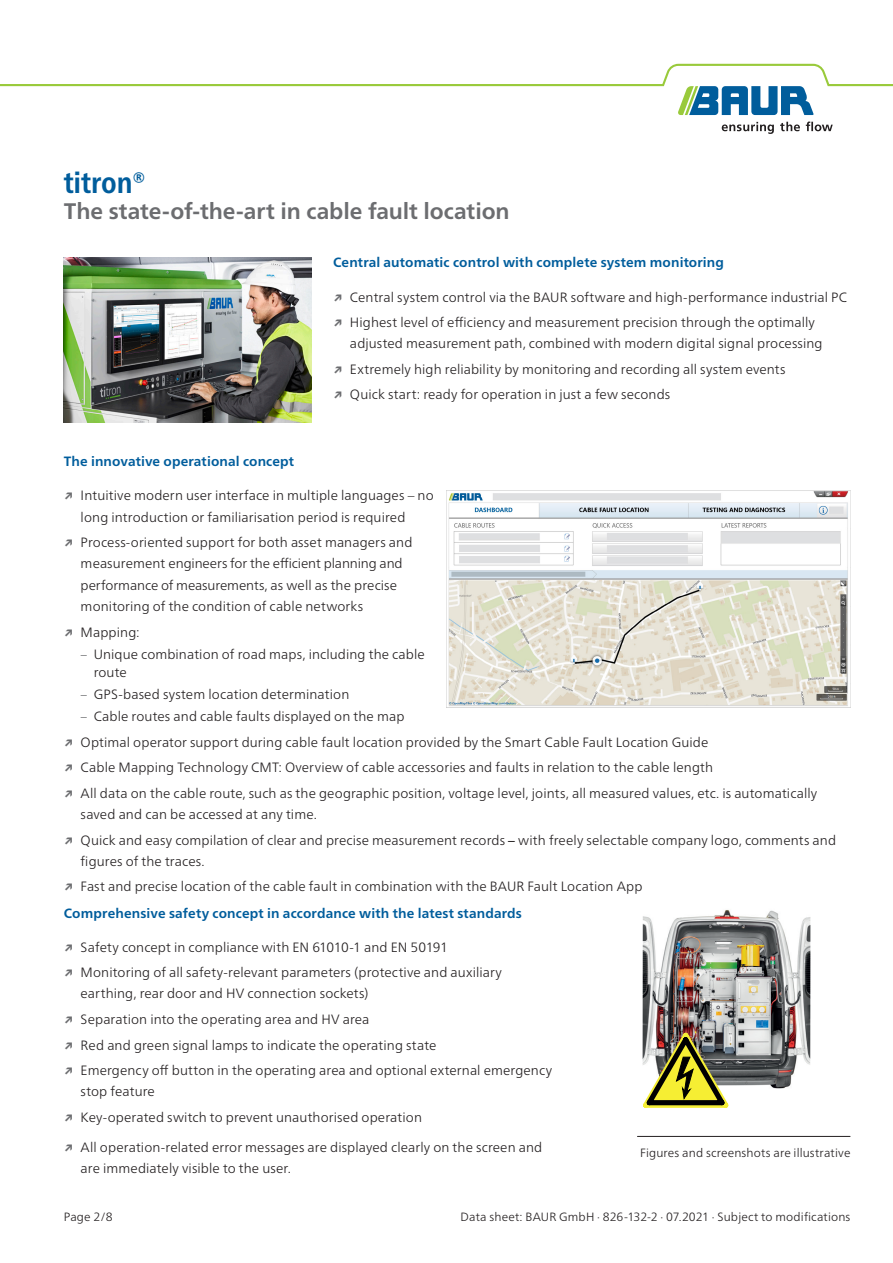
<style>
.page{position:relative;width:893px;height:1263px;background:#fff}
.page>*{position:absolute;margin:0;border:0;box-sizing:border-box;transform-origin:0 0}
.DB_-_Titel_Produktna{font:700 condensed 30px "Frutiger Neue LTW1 G";letter-spacing:-.005em;color:#005d9c}
.DB_-_Aufzählung_USP{font:700 22.5px "Frutiger Neue LTW1 G";letter-spacing:-.005em;color:#6c6d70}
.t1{font:300 13.5px/21.3px "Frutiger Neue LTW1 G";letter-spacing:.005em;color:#231f20}
.DB_-_Condensed_Übers{font:700 13.5px "Frutiger Neue LTW1 G";letter-spacing:.01em;color:#005d9c}
.DB_-_Fußnote_rechtsb{font:300 12px "Frutiger Neue LTW1 G";letter-spacing:.01em;color:#231f20}
.s1{font-weight:700;color:#6c6d70}
.s2{font-stretch:condensed;color:#6c6d70}
.s3{font-weight:400;font-stretch:condensed}
</style>
<div class="page">
<svg style="left:722px;top:122px;width:52px;height:12px"></svg>
<svg style="left:780px;top:122px;width:20px;height:9px"></svg>
<svg style="left:806px;top:122px;width:27px;height:9px"></svg>
<svg style="left:0;top:64px;width:893px;height:51px"></svg>
<img style="left:64px;top:257px;width:248px;height:165px">
<hr style="left:637px;top:1136px;width:213px;height:1px;background:#231f20">
<img style="left:642px;top:910px;width:168px;height:179px">
<img style="left:642px;top:1028px;width:91px;height:80px">
<img style="left:446px;top:490px;width:404px;height:217px">
<p class="DB_-_Titel_Produktna" style="left:64px;top:160px;width:84px">titron®</p>
<p class="DB_-_Aufzählung_USP" style="left:64px;top:195px;width:447px">The state-of-the-art in cable fault location</p>
<p class="DB_-_Condensed_Übers" style="left:333px;top:253px;width:392px">Central automatic control with complete system monitoring</p>
<p class="t1" style="left:333px;top:285px;width:516px"><span class="s1">↗</span> Central system control via the BAUR software and high-performance industrial PC</p>
<p class="t1" style="left:350px;top:311px;width:474px;text-indent:-17px"><span class="s1">↗</span> Highest level of efficiency and measurement precision through the optimally adjusted measurement path, combined with modern digital signal processing</p>
<p class="t1" style="left:333px;top:357px;width:454px"><span class="s1">↗</span> Extremely high reliability by monitoring and recording all system events</p>
<p class="t1" style="left:333px;top:383px;width:339px"><span class="s1">↗</span> Quick start: ready for operation in just a few seconds</p>
<p class="DB_-_Condensed_Übers" style="left:64px;top:452px;width:232px">The innovative operational concept</p>
<p class="t1" style="left:81px;top:484px;width:355px;text-indent:-17px"><span class="s1">↗</span> Intuitive modern user interface in multiple languages – no long introduction or familiarisation period is required</p>
<p class="t1" style="left:81px;top:531px;width:333px;text-indent:-17px"><span class="s1">↗</span> Process-oriented support for both asset managers and measurement engineers for the efficient planning and performance of measurements, as well as the precise monitoring of the condition of cable networks</p>
<p class="t1" style="left:64px;top:620px;width:78px"><span class="s1">↗</span> Mapping:</p>
<p class="t1" style="left:94px;top:644px;width:333px;line-height:18px;text-indent:-13px"><span class="s2">–</span> Unique combination of road maps, including the cable route</p>
<p class="t1" style="left:81px;top:683px;width:270px"><span class="s2">–</span> GPS-based system location determination</p>
<p class="t1" style="left:81px;top:705px;width:325px"><span class="s2">–</span> Cable routes and cable faults displayed on the map</p>
<p class="t1" style="left:64px;top:730px;width:646px"><span class="s1">↗</span> Optimal operator support during cable fault location provided by the Smart Cable Fault Location Guide</p>
<p class="t1" style="left:64px;top:756px;width:651px"><span class="s1">↗</span> Cable Mapping Technology CMT: Overview of cable accessories and faults in relation to the cable length</p>
<p class="t1" style="left:81px;top:781px;width:738px;text-indent:-17px"><span class="s1">↗</span> All data on the cable route, such as the geographic position, voltage level, joints, all measured values, etc. is automatically saved and can be accessed at any time.</p>
<p class="t1" style="left:81px;top:828px;width:757px;text-indent:-17px"><span class="s1">↗</span> Quick and easy compilation of clear and precise measurement records <span class="s3">–</span> with freely selectable company logo, comments and figures of the traces.</p>
<p class="t1" style="left:64px;top:875px;width:580px"><span class="s1">↗</span> Fast and precise location of the cable fault in combination with the BAUR Fault Location App</p>
<p class="DB_-_Condensed_Übers" style="left:64px;top:903px;width:460px">Comprehensive safety concept in accordance with the latest standards</p>
<p class="t1" style="left:64px;top:935px;width:386px"><span class="s1">↗</span> Safety concept in compliance with EN 61010-1 and EN 50191</p>
<p class="t1" style="left:81px;top:961px;width:423px;text-indent:-17px"><span class="s1">↗</span> Monitoring of all safety-relevant parameters (protective and auxiliary earthing, rear door and HV connection sockets)</p>
<p class="t1" style="left:64px;top:1008px;width:307px"><span class="s1">↗</span> Separation into the operating area and HV area</p>
<p class="t1" style="left:64px;top:1033px;width:374px"><span class="s1">↗</span> Red and green signal lamps to indicate the operating state</p>
<p class="t1" style="left:81px;top:1059px;width:473px;text-indent:-17px"><span class="s1">↗</span> Emergency off button in the operating area and optional external emergency stop feature</p>
<p class="t1" style="left:64px;top:1105px;width:360px"><span class="s1">↗</span> Key-operated switch to prevent unauthorised operation</p>
<p class="t1" style="left:81px;top:1135px;width:463px;text-indent:-17px"><span class="s1">↗</span> All operation-related error messages are displayed clearly on the screen and are immediately visible to the user.</p>
<p class="DB_-_Fußnote_rechtsb" style="left:640px;top:1144px;width:212px">Figures and screenshots are illustrative</p>
<p class="DB_-_Fußnote_rechtsb" style="left:64px;top:1208px;width:50px">Page 2/8</p>
<p class="DB_-_Fußnote_rechtsb" style="left:461px;top:1208px;width:391px">Data sheet: BAUR GmbH · 826-132-2 · 07.2021 · Subject to modifications</p>
</div>
